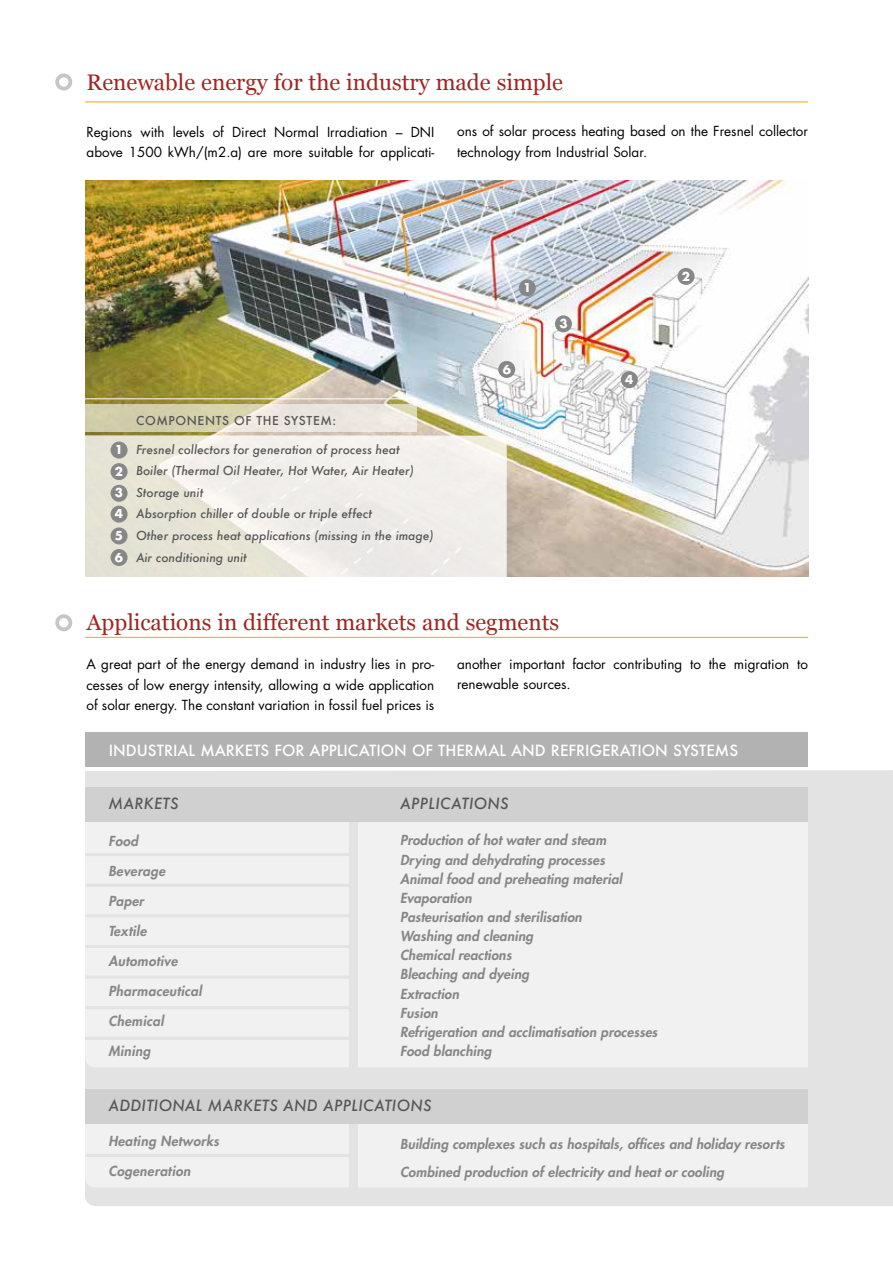
<style>
.page{position:relative;width:893px;height:1263px;background:#fff}
.page>*{position:absolute;margin:0;border:0;box-sizing:border-box;transform-origin:0 0}
.t1{font:22.5px "Georgia";color:#a42422}
.t2{font:500 15px "Futura";color:#fff}
.t3{font:italic 500 15px "Futura";letter-spacing:.025em;color:#575756}
.t4{font:italic 800 13.5px/19.2px "Futura";letter-spacing:.01em;color:#878787}
.t5{font:13.5px/20.2px "Futura";color:#000}
.t6{font:italic 500 12px/21.6px "Futura";color:#575756}
.t7{font:500 12px "Futura";letter-spacing:.05em;color:#575756}
.t8{font:700 12px/21.5px "Futura";color:#fff;text-align:justify}
</style>
<div class="page">
<hr style="left:85px;top:102px;width:723px;height:1px;background:#f7a600">
<div style="left:55px;top:73px;width:17px;height:17px;border:4px solid #c6c6c6;border-radius:50%"></div>
<div style="left:85px;top:770px;width:808px;height:436px;background:#e3e3e3"></div>
<div style="left:85px;top:733px;width:723px;height:34px;background:#b3b2b2"></div>
<div style="left:85px;top:807px;width:737px;height:260px;background:#f1f1f1;border-radius:11px"></div>
<div style="left:85px;top:1114px;width:730px;height:73px;background:#f1f1f1;border-radius:11px"></div>
<div style="left:808px;top:779px;width:28px;height:421px;background:#e3e3e3;border-radius:11px"></div>
<div style="left:349px;top:779px;width:9px;height:421px;background:#e3e3e3"></div>
<div style="left:85px;top:787px;width:723px;height:34px;background:#d0d0d0"></div>
<div style="left:85px;top:1089px;width:722px;height:34px;background:#d0d0d0"></div>
<hr style="left:85px;top:853px;width:268px;height:3px;background:#e3e3e3">
<hr style="left:85px;top:884px;width:268px;height:3px;background:#e3e3e3">
<hr style="left:85px;top:914px;width:268px;height:3px;background:#e3e3e3">
<hr style="left:85px;top:945px;width:268px;height:3px;background:#e3e3e3">
<hr style="left:85px;top:975px;width:268px;height:3px;background:#e3e3e3">
<hr style="left:85px;top:1006px;width:268px;height:3px;background:#e3e3e3">
<hr style="left:85px;top:1154px;width:268px;height:3px;background:#e3e3e3">
<hr style="left:85px;top:637px;width:723px;height:1px;background:#f7a600">
<div style="left:55px;top:614px;width:17px;height:17px;border:4px solid #c6c6c6;border-radius:50%"></div>
<img style="left:85px;top:180px;width:723px;height:396px">
<svg style="left:85px;top:435px;width:422px;height:142px;background:#edeae3"></svg>
<hr style="left:58px;top:398px;width:359px;height:1px;background:#fff">
<svg style="left:85px;top:404px;width:332px;height:27px;background:#e0dbc6"></svg>
<div style="left:111px;top:441px;width:17px;height:18px;background:#878787;border-radius:50%"></div>
<div style="left:111px;top:463px;width:17px;height:17px;background:#878787;border-radius:50%"></div>
<div style="left:111px;top:485px;width:17px;height:17px;background:#878787;border-radius:50%"></div>
<div style="left:111px;top:506px;width:17px;height:17px;background:#878787;border-radius:50%"></div>
<div style="left:111px;top:527px;width:17px;height:17px;background:#878787;border-radius:50%"></div>
<div style="left:111px;top:549px;width:17px;height:17px;background:#878787;border-radius:50%"></div>
<div style="left:519px;top:279px;width:17px;height:17px;background:#878787;border-radius:50%"></div>
<div style="left:677px;top:268px;width:17px;height:17px;background:#878787;border-radius:50%"></div>
<div style="left:555px;top:315px;width:17px;height:17px;background:#878787;border-radius:50%"></div>
<div style="left:621px;top:371px;width:17px;height:17px;background:#878787;border-radius:50%"></div>
<div style="left:498px;top:361px;width:17px;height:17px;background:#878787;border-radius:50%"></div>
<hr style="left:85px;top:1037px;width:268px;height:3px;background:#e3e3e3">
<h1 class="t1" style="left:87px;top:66px;width:478px">Renewable energy for the industry made simple</h1>
<p class="t5" style="left:87px;top:122px;width:349px">Regions with levels of Direct Normal Irradiation – DNI above 1500 kWh/(m2.a) are more suitable for applicati-</p>
<p class="t5" style="left:457px;top:121px;width:352px">ons of solar process heating based on the Fresnel collector technology from Industrial Solar.</p>
<p class="t8" style="left:115px;top:439px;width:10px">1<br>2<br>3<br>4<br>5<br>6</p>
<p class="t7" style="left:136px;top:412px;width:202px">COMPONENTS OF THE SYSTEM:</p>
<p class="t6" style="left:136px;top:438px;width:299px">Fresnel collectors for generation of process heat Boiler (Thermal Oil Heater, Hot Water, Air Heater)<br>Storage unit<br>Absorption chiller of double or triple effect<br>Other process heat applications (missing in the image)<br>Air conditioning unit</p>
<p class="t8" style="left:523px;top:276px;width:10px">1</p>
<p class="t8" style="left:503px;top:358px;width:10px">6</p>
<p class="t8" style="left:559px;top:312px;width:10px">3</p>
<p class="t8" style="left:625px;top:368px;width:10px">4</p>
<p class="t8" style="left:682px;top:265px;width:10px">2</p>
<h1 class="t1" style="left:87px;top:606px;width:474px">Applications in different markets and segments</h1>
<p class="t5" style="left:87px;top:654px;width:349px;text-align:justify">A great part of the energy demand in industry lies in pro&shy;cesses of low energy intensity, allowing a wide application of solar energy. The constant variation in fossil fuel prices is</p>
<p class="t5" style="left:457px;top:653px;width:352px">another important factor contributing to the migration to renewable sources.</p>
<p class="t2" style="left:109px;top:740px;width:631px">INDUSTRIAL MARKETS FOR APPLICATION OF THERMAL AND REFRIGERATION SYSTEMS</p>
<p class="t3" style="left:108px;top:793px;width:72px">MARKETS</p>
<p class="t4" style="left:108px;top:831px;width:31px">Food</p>
<p class="t4" style="left:108px;top:861px;width:58px">Beverage</p>
<p class="t4" style="left:108px;top:891px;width:37px">Paper</p>
<p class="t4" style="left:108px;top:921px;width:40px">Textile</p>
<p class="t4" style="left:108px;top:951px;width:71px">Automotive</p>
<p class="t4" style="left:108px;top:981px;width:95px">Pharmaceutical</p>
<p class="t4" style="left:108px;top:1011px;width:57px">Chemical</p>
<p class="t4" style="left:108px;top:1041px;width:43px">Mining</p>
<p class="t3" style="left:400px;top:793px;width:110px">APPLICATIONS</p>
<p class="t4" style="left:400px;top:831px;width:259px">Production of hot water and steam<br>Drying and dehydrating processes<br>Animal food and preheating material<br>Evaporation<br>Pasteurisation and sterilisation<br>Washing and cleaning<br>Chemical reactions<br>Bleaching and dyeing<br>Extraction<br>Fusion<br>Refrigeration and acclimatisation processes<br>Food blanching</p>
<p class="t3" style="left:108px;top:1095px;width:325px">ADDITIONAL MARKETS AND APPLICATIONS</p>
<p class="t4" style="left:108px;top:1131px;width:112px">Heating Networks</p>
<p class="t4" style="left:108px;top:1161px;width:84px">Cogeneration</p>
<p class="t4" style="left:400px;top:1129px;width:386px;line-height:28.5px">Building complexes such as hospitals, offices and holiday resorts<br>Combined production of electricity and heat or cooling</p>
</div>
